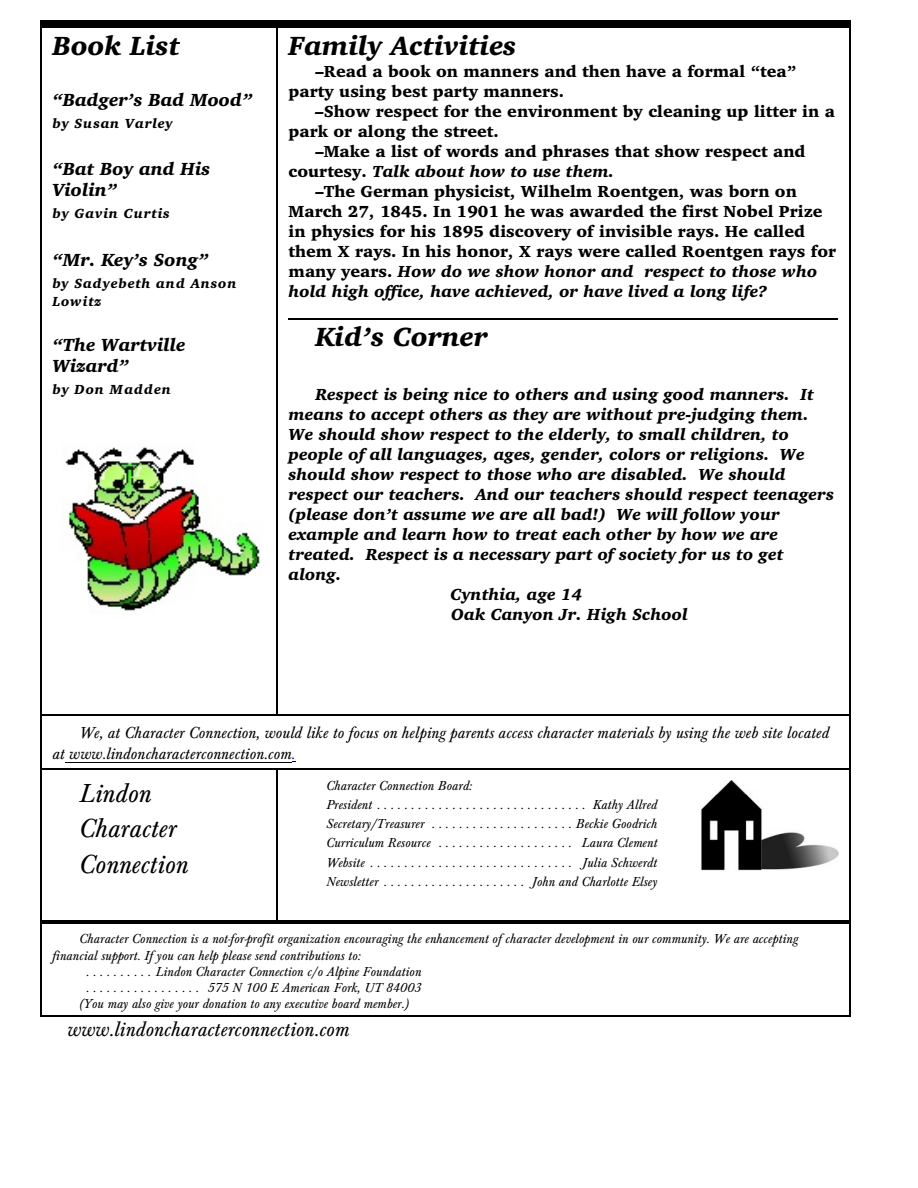
<style>
.page{position:relative;width:918px;height:1188px;background:#fff}
.page>*{position:absolute;margin:0;border:0;box-sizing:border-box;transform-origin:0 0}
.t1{font:italic 700 27px "Charter BT";color:#000}
.t2{font:italic 27px/35.4px "Baskerville T";letter-spacing:.01em;color:#000}
.t3{font:italic 21px "Baskerville T";letter-spacing:.015em;color:#000}
.t4{font:italic 700 18px/21.6px "Charter BT";color:#000}
.t5{font:italic 700 16.5px "Charter BT";letter-spacing:.005em;color:#000}
.t6{font:700 16.5px/20px "Charter BT";color:#000}
.t7{font:italic 16.5px/21.3px "Baskerville T";letter-spacing:.015em;color:#000}
.t8{font:italic 13.5px/19.2px "Baskerville T";letter-spacing:.015em;color:#000}
.t9{font:italic 700 13.5px/18px "Charter BT";letter-spacing:.06em;color:#000}
.s1{font-style:italic}
.s2{font-style:normal}
.s3{color:#00f}
</style>
<div class="page">
<hr style="left:40px;top:20px;width:2px;height:694px;background:#000">
<div style="left:40px;top:20px;width:237px;height:7px;background:#000"></div>
<hr style="left:277px;top:20px;width:1px;height:694px;background:#000">
<hr style="left:849px;top:20px;width:1px;height:694px;background:#000">
<div style="left:277px;top:20px;width:573px;height:7px;background:#000"></div>
<hr style="left:40px;top:714px;width:2px;height:54px;background:#000">
<hr style="left:40px;top:714px;width:237px;height:1px;background:#000">
<hr style="left:849px;top:714px;width:1px;height:54px;background:#000">
<hr style="left:277px;top:714px;width:573px;height:1px;background:#000">
<hr style="left:40px;top:769px;width:2px;height:153px;background:#000">
<hr style="left:40px;top:769px;width:237px;height:1px;background:#000">
<hr style="left:40px;top:921px;width:237px;height:1px;background:#000">
<hr style="left:277px;top:769px;width:1px;height:153px;background:#000">
<hr style="left:277px;top:769px;width:411px;height:1px;background:#000">
<hr style="left:277px;top:921px;width:411px;height:1px;background:#000">
<hr style="left:849px;top:769px;width:1px;height:153px;background:#000">
<hr style="left:688px;top:769px;width:162px;height:1px;background:#000">
<hr style="left:688px;top:921px;width:162px;height:1px;background:#000">
<hr style="left:40px;top:922px;width:2px;height:94px;background:#000">
<hr style="left:40px;top:922px;width:237px;height:1px;background:#000">
<hr style="left:40px;top:1015px;width:237px;height:1px;background:#000">
<hr style="left:277px;top:922px;width:411px;height:1px;background:#000">
<hr style="left:277px;top:1015px;width:411px;height:1px;background:#000">
<hr style="left:849px;top:922px;width:1px;height:94px;background:#000">
<hr style="left:688px;top:922px;width:162px;height:1px;background:#000">
<hr style="left:688px;top:1015px;width:162px;height:1px;background:#000">
<hr style="left:65px;top:762px;width:227px;height:1px;background:#000">
<hr style="left:289px;top:318px;width:549px;height:2px;background:#000">
<img style="left:65px;top:447px;width:196px;height:164px">
<img style="left:701px;top:781px;width:138px;height:90px">
<h1 class="t1" style="left:52px;top:35px;width:129px">Book List</h1>
<h3 class="t4" style="left:52px;top:91px;width:202px">“Badger’s Bad Mood”</h3>
<p class="t9" style="left:52px;top:115px;width:122px">by Susan Varley</p>
<h3 class="t4" style="left:52px;top:159px;width:160px">“Bat Boy and His<br>Violin”</h3>
<p class="t9" style="left:52px;top:205px;width:119px">by Gavin Curtis</p>
<h3 class="t4" style="left:52px;top:251px;width:158px">“Mr. Key’s Song”</h3>
<p class="t9" style="left:52px;top:276px;width:185px">by Sadyebeth and Anson<br>Lowitz</p>
<h3 class="t4" style="left:52px;top:335px;width:135px">“The Wartville<br>Wizard”</h3>
<p class="t9" style="left:52px;top:382px;width:120px">by Don Madden</p>
<h1 class="t1" style="left:289px;top:35px;width:229px">Family Activities</h1>
<p class="t6" style="left:289px;top:63px;width:509px;text-indent:27px">–Read a book on manners and then have a formal “tea” party using best party manners.</p>
<p class="t6" style="left:316px;top:103px;width:521px"><span class="s1">–</span>Show respect for the environment by cleaning up litter in a</p>
<p class="t6" style="left:289px;top:123px;width:212px">park or along the street.</p>
<p class="t6" style="left:316px;top:143px;width:491px">–Make a list of words and phrases that show respect and</p>
<p class="t5" style="left:289px;top:165px;width:327px"><span class="s2">courtesy.</span> Talk about how to use them.</p>
<p class="t6" style="left:316px;top:183px;width:483px">–The German physicist, Wilhelm Roentgen, was born on</p>
<p class="t6" style="left:289px;top:203px;width:536px">March 27, 1845. In 1901 he was awarded the first Nobel Prize</p>
<p class="t6" style="left:289px;top:223px;width:518px">in physics for his 1895 discovery of invisible rays. He called</p>
<p class="t6" style="left:289px;top:243px;width:549px">them X rays. In his honor, X rays were called Roentgen rays for</p>
<p class="t5" style="left:289px;top:265px;width:530px"><span class="s2">many years.</span> How do we show honor and respect to those who</p>
<p class="t5" style="left:289px;top:285px;width:480px">hold high office, have achieved, or have lived a long life?</p>
<h1 class="t1" style="left:316px;top:325px;width:174px">Kid’s Corner</h1>
<p class="t5" style="left:316px;top:388px;width:500px">Respect is being nice to others and using good manners. It</p>
<p class="t5" style="left:289px;top:408px;width:522px">means to accept others as they are without pre-judging them.</p>
<p class="t5" style="left:289px;top:428px;width:502px">We should show respect to the elderly, to small children, to</p>
<p class="t5" style="left:289px;top:448px;width:518px">people of all languages, ages, gender, colors or religions. We</p>
<p class="t5" style="left:289px;top:468px;width:499px">should show respect to those who are disabled. We should</p>
<p class="t5" style="left:289px;top:488px;width:547px">respect our teachers. And our teachers should respect teenagers</p>
<p class="t5" style="left:289px;top:508px;width:493px">(please don’t assume we are all bad!) We will follow your</p>
<p class="t5" style="left:289px;top:528px;width:491px">example and learn how to treat each other by how we are</p>
<p class="t5" style="left:289px;top:548px;width:496px">treated. Respect is a necessary part of society for us to get</p>
<p class="t5" style="left:289px;top:568px;width:54px">along.</p>
<p class="t5" style="left:451px;top:588px;width:133px">Cynthia, age 14</p>
<p class="t5" style="left:451px;top:608px;width:238px">Oak Canyon Jr. High School</p>
<p class="t7" style="left:52px;top:724px;width:779px;text-indent:27px">We, at Character Connection, would like to focus on helping parents access character materials by using the web site located at www.lindoncharacterconnection.com<span class="s3">.</span></p>
<h1 class="t2" style="left:79px;top:779px;width:111px">Lindon<br>Character<br>Connection</h1>
<p class="t8" style="left:326px;top:777px;width:333px">Character Connection Board:<br>President............................... Kathy Allred Secretary/Treasurer . . . . . . . . . . . . . . . . . . . . . Beckie Goodrich Curriculum Resource . . . . . . . . . . . . . . . . . . . . Laura Clement Website .............................. Julia Schwerdt Newsletter . . . . . . . . . . . . . . . . . . . . . John and Charlotte Elsey</p>
<p class="t8" style="left:79px;top:931px;width:720px">Character Connection is a not-for-profit organization encouraging the enhancement of character development in our community. We are accepting</p>
<p class="t8" style="left:52px;top:947px;width:310px">financial support. If you can help please send contributions to:</p>
<p class="t8" style="left:87px;top:963px;width:336px">. . . . . . . . . . Lindon Character Connection c/o Alpine Foundation</p>
<p class="t8" style="left:87px;top:980px;width:336px">. . . . . . . . . . . . . . . . . 575 N 100 E American Fork, UT 84003</p>
<p class="t8" style="left:79px;top:996px;width:331px">(You may also give your donation to any executive board member.)</p>
<h2 class="t3" style="left:68px;top:1021px;width:283px">www.lindoncharacterconnection.com</h2>
</div>
